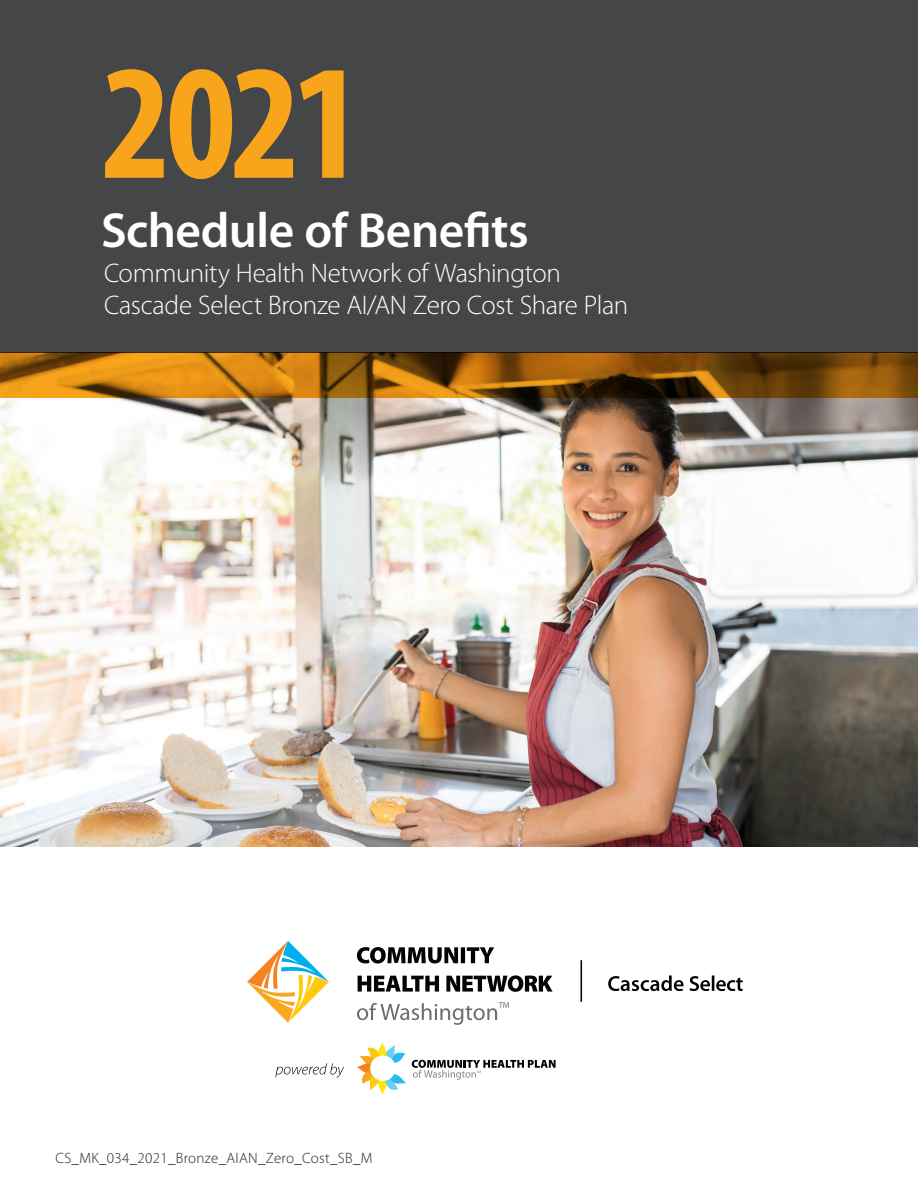
<style>
.page{position:relative;width:918px;height:1188px;background:#fff}
.page>*{position:absolute;margin:0;border:0;box-sizing:border-box;transform-origin:0 0}
.t1{font:700 condensed 165px "Myriad Pro";color:#f9a51b}
.t2{font:600 49.5px "Myriad Pro";letter-spacing:-.01em;color:#fff}
.t3{font:300 27px/32.4px "Myriad Pro";letter-spacing:-.015em;color:#fff}
.t4{font:300 15px "Myriad Pro";letter-spacing:.02em;color:#231f20}
</style>
<div class="page">
<img style="left:0;top:398px;width:918px;height:449px">
<div style="left:0;top:0;width:918px;height:352px;background:#454647"></div>
<svg style="left:0;top:352px;width:918px;height:46px;background:#955d0d"></svg>
<hr style="left:581px;top:960px;width:1px;height:42px;background:#040503">
<svg style="left:275px;top:1063px;width:69px;height:15px"></svg>
<svg style="left:247px;top:941px;width:82px;height:82px"></svg>
<svg style="left:357px;top:1002px;width:152px;height:23px"></svg>
<svg style="left:358px;top:975px;width:195px;height:17px"></svg>
<svg style="left:357px;top:947px;width:137px;height:16px"></svg>
<svg style="left:608px;top:976px;width:135px;height:15px"></svg>
<svg style="left:357px;top:1043px;width:49px;height:51px"></svg>
<svg style="left:412px;top:1060px;width:144px;height:20px"></svg>
<p class="t1" style="left:101px;top:32px;width:263px">2021</p>
<p class="t2" style="left:101px;top:203px;width:429px">Schedule of Benefits</p>
<p class="t3" style="left:104px;top:257px;width:526px">Community Health Network of Washington<br>Cascade Select Bronze AI/AN Zero Cost Share Plan</p>
<p class="t4" style="left:55px;top:1150px;width:318px">CS_MK_034_2021_Bronze_AIAN_Zero_Cost_SB_M</p>
</div>
